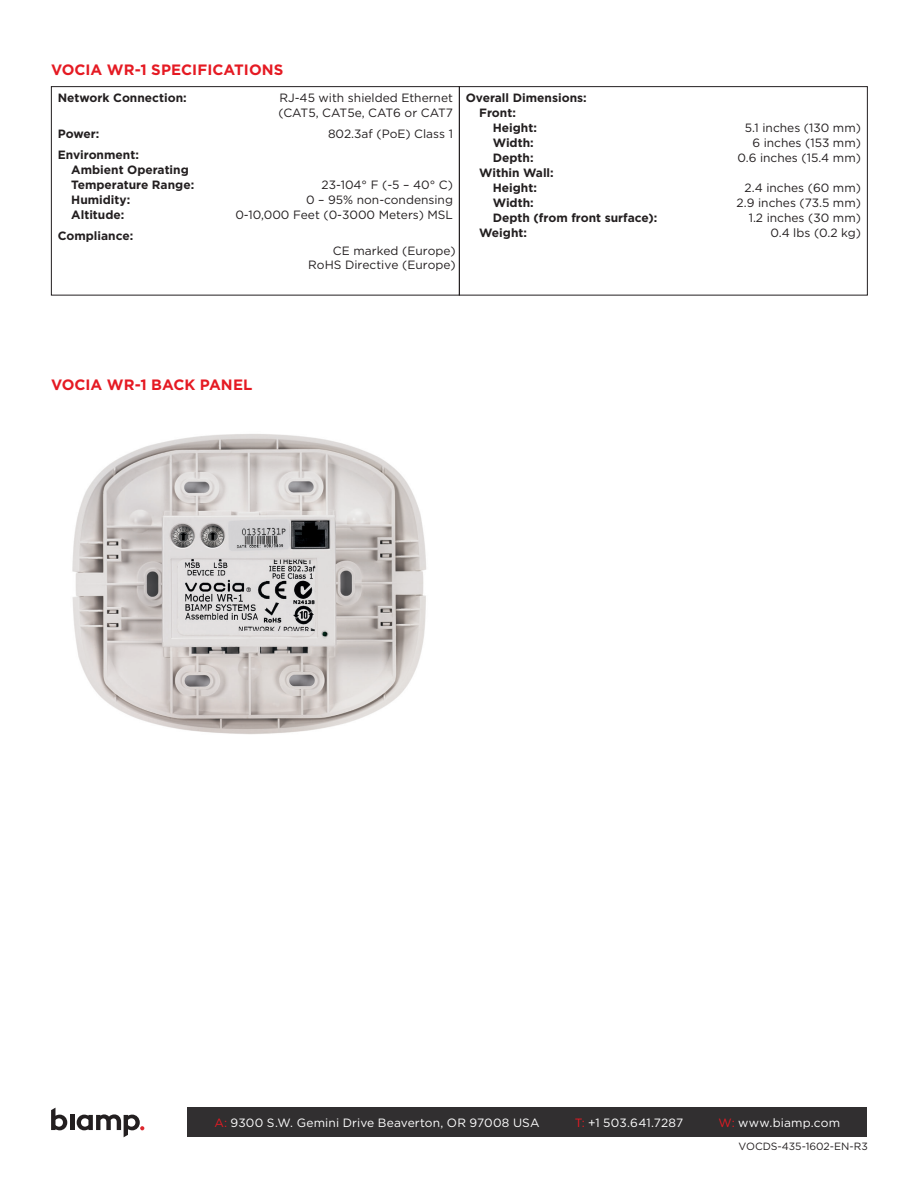
<style>
.page{position:relative;width:918px;height:1188px;background:#fff}
.page>*{position:absolute;margin:0;border:0;box-sizing:border-box;transform-origin:0 0}
.subhead{font:700 15px "Gotham";color:#e51a23}
.Table_body{font:12px/15px "Gotham";color:#231f20}
.Table_body-2{font:700 12px "Gotham";color:#231f20}
.t1{font:12px "Gotham";letter-spacing:.015em;color:#fff}
.Table_Body_Indented{font:12px "Gotham";color:#231f20}
.Table_Body_Indented-2{font:700 12px/15px "Gotham";color:#231f20}
.table_head{font:700 12px "Gotham";color:#231f20}
.t2{font:10.5px "Gotham";color:#231f20}
.s1{color:#e51a23}
</style>
<div class="page">
<div style="left:188px;top:1107px;width:679px;height:30px;background:#312f30"></div>
<svg style="left:51px;top:1108px;width:16px;height:22px"></svg>
<hr style="left:70px;top:1115px;width:4px;height:15px;background:#231f20">
<svg style="left:77px;top:1114px;width:67px;height:23px"></svg>
<img style="left:72px;top:434px;width:354px;height:300px">
<div style="left:51px;top:86px;width:409px;height:210px;border:1px solid #231f20"></div>
<div style="left:459px;top:86px;width:409px;height:210px;border:1px solid #231f20"></div>
<p class="subhead" style="left:51px;top:60px;width:234px">VOCIA WR-1 SPECIFICATIONS</p>
<p class="Table_body-2" style="left:58px;top:90px;width:130px">Network Connection:</p>
<p class="Table_body" style="left:279px;top:90px;width:176px">RJ-45 with shielded Ethernet (CAT5, CAT5e, CAT6 or CAT7</p>
<p class="Table_body-2" style="left:58px;top:126px;width:43px">Power:</p>
<p class="Table_body" style="left:328px;top:126px;width:126px">802.3af (PoE) Class 1</p>
<p class="Table_body-2" style="left:58px;top:147px;width:83px">Environment:</p>
<p class="Table_Body_Indented-2" style="left:71px;top:162px;width:124px">Ambient Operating<br>Temperature Range:</p>
<p class="Table_Body_Indented" style="left:322px;top:177px;width:133px">23-104° F (-5 – 40° C)</p>
<p class="Table_Body_Indented-2" style="left:71px;top:192px;width:61px">Humidity:</p>
<p class="Table_Body_Indented" style="left:306px;top:192px;width:148px">0 – 95% non-condensing</p>
<p class="Table_Body_Indented-2" style="left:71px;top:207px;width:55px">Altitude:</p>
<p class="Table_Body_Indented" style="left:235px;top:207px;width:219px">0-10,000 Feet (0-3000 Meters) MSL</p>
<p class="Table_Body_Indented-2" style="left:58px;top:228px;width:77px">Compliance:</p>
<p class="Table_body" style="left:308px;top:243px;width:149px;line-height:14.4px;text-align:right">CE marked (Europe)<br>RoHS Directive (Europe)</p>
<p class="table_head" style="left:466px;top:90px;width:122px">Overall Dimensions:</p>
<p class="table_head" style="left:479px;top:105px;width:38px">Front:</p>
<p class="Table_body-2" style="left:493px;top:120px;width:46px">Height:</p>
<p class="Table_body" style="left:745px;top:120px;width:118px">5.1 inches (130 mm)</p>
<p class="Table_body-2" style="left:493px;top:135px;width:43px">Width:</p>
<p class="Table_body" style="left:752px;top:135px;width:110px">6 inches (153 mm)</p>
<p class="Table_body-2" style="left:493px;top:150px;width:42px">Depth:</p>
<p class="Table_body" style="left:737px;top:150px;width:125px">0.6 inches (15.4 mm)</p>
<p class="Table_body-2" style="left:479px;top:165px;width:76px">Within Wall:</p>
<p class="Table_body-2" style="left:493px;top:180px;width:46px">Height:</p>
<p class="Table_body" style="left:745px;top:180px;width:118px">2.4 inches (60 mm)</p>
<p class="Table_body-2" style="left:493px;top:195px;width:43px">Width:</p>
<p class="Table_body" style="left:737px;top:195px;width:126px">2.9 inches (73.5 mm)</p>
<p class="Table_body-2" style="left:493px;top:210px;width:166px">Depth (from front surface):</p>
<p class="Table_body" style="left:749px;top:210px;width:114px">1.2 inches (30 mm)</p>
<p class="Table_body-2" style="left:479px;top:225px;width:49px">Weight:</p>
<p class="Table_body" style="left:770px;top:225px;width:92px">0.4 lbs (0.2 kg)</p>
<p class="subhead" style="left:51px;top:375px;width:203px">VOCIA WR-1 BACK PANEL</p>
<p class="t1" style="left:214px;top:1115px;width:327px"><span class="s1">A:</span> 9300 S.W. Gemini Drive Beaverton, OR 97008 USA</p>
<p class="t1" style="left:575px;top:1115px;width:110px"><span class="s1">T:</span> +1 503.641.7287</p>
<p class="t1" style="left:719px;top:1115px;width:123px"><span class="s1">W:</span> www.biamp.com</p>
<p class="t2" style="left:739px;top:1139px;width:131px">VOCDS-435-1602-EN-R3</p>
</div>
